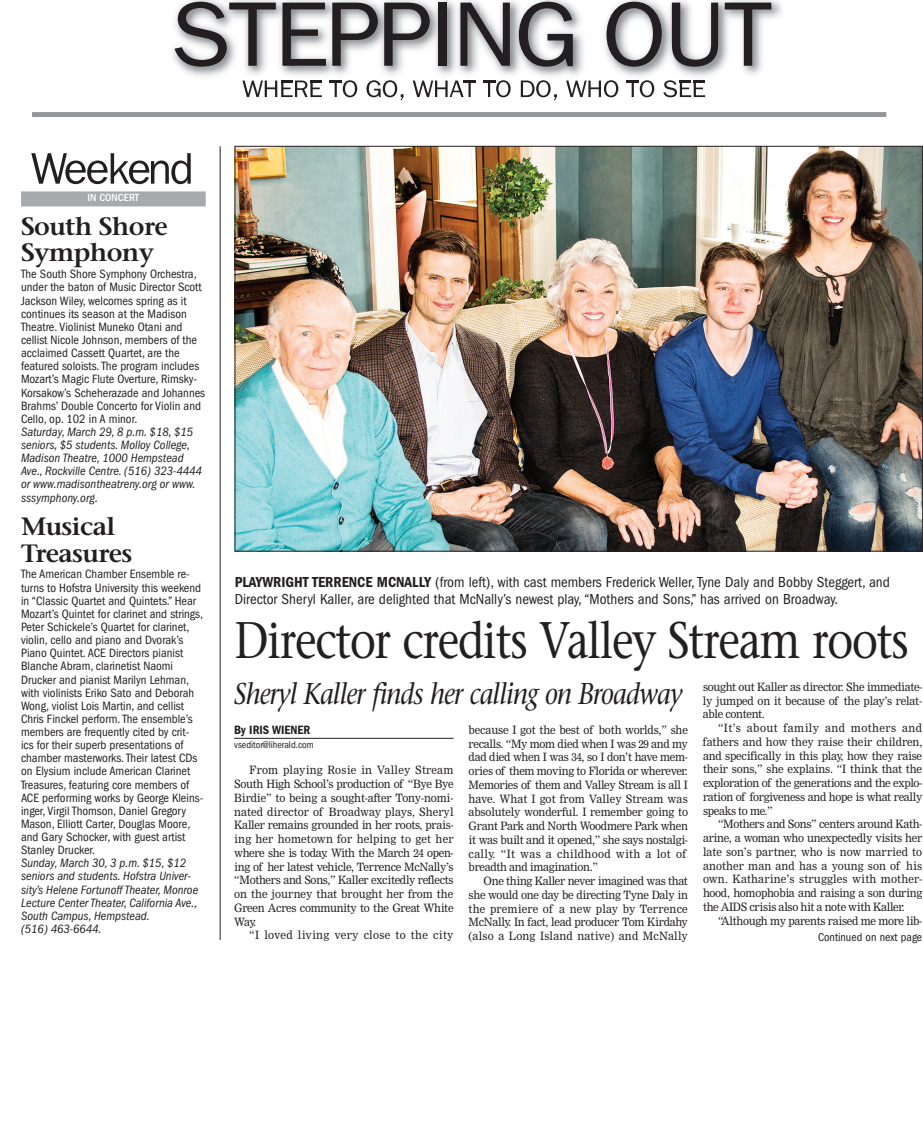
<style>
.page{position:relative;width:923px;height:1148px;background:#fff}
.page>*{position:absolute;margin:0;border:0;box-sizing:border-box;transform-origin:0 0}
.t1{font:51.25px "Stone Serif";letter-spacing:-.03em;color:#231f20;scale:.85 1}
.t2{font:italic 30px "Stone Serif";letter-spacing:-.03em;color:#231f20;scale:.85 1}
.t3{font:600 25px/26.2px "Stone Serif";letter-spacing:-.025em;color:#231f20}
.t4{font:condensed 15px/16.2px "Franklin Gothic";color:#231f20}
.t5{font:condensed 12.5px/13.1px "Franklin Gothic";color:#231f20}
.t6{font:italic condensed 12.5px/13.1px "Franklin Gothic";color:#231f20}
.t7{font:600 condensed 12.5px "Franklin Gothic";color:#231f20}
.t8{font:condensed 11.88px "Franklin Gothic";color:#231f20}
.t9{font:11.25px/13.8px "Nimrod";letter-spacing:-.03em;color:#231f20;text-align:justify;scale:.95 1}
.t10{font:11.25px "Nimrod";letter-spacing:.025em;color:#231f20;scale:.95 1}
.t11{font:500 condensed 10.75px "Franklin Gothic";color:#fff;scale:1.05 1}
.t12{font:condensed 10px "Franklin Gothic";color:#231f20}
.s1{font-weight:600}
</style>
<div class="page">
<div style="left:21px;top:191px;width:185px;height:12px;background:#a8a9ad"></div>
<div style="left:21px;top:201px;width:185px;height:5px;background:#a8a9ad"></div>
<hr style="left:32px;top:112px;width:854px;height:4px;background:#939598">
<img style="left:172px;top:0;width:610px;height:82px">
<svg style="left:242px;top:81px;width:80px;height:16px"></svg>
<svg style="left:329px;top:80px;width:28px;height:17px"></svg>
<svg style="left:366px;top:80px;width:37px;height:20px"></svg>
<svg style="left:412px;top:81px;width:63px;height:16px"></svg>
<svg style="left:483px;top:80px;width:27px;height:17px"></svg>
<svg style="left:521px;top:80px;width:36px;height:20px"></svg>
<svg style="left:566px;top:80px;width:52px;height:17px"></svg>
<svg style="left:626px;top:80px;width:28px;height:17px"></svg>
<svg style="left:663px;top:80px;width:42px;height:17px"></svg>
<svg style="left:174px;top:2px;width:102px;height:65px"></svg>
<svg style="left:282px;top:3px;width:44px;height:63px"></svg>
<svg style="left:332px;top:3px;width:46px;height:63px"></svg>
<svg style="left:384px;top:3px;width:46px;height:63px"></svg>
<div style="left:438px;top:3px;width:8px;height:63px;background:#231f20"></div>
<svg style="left:460px;top:3px;width:50px;height:63px"></svg>
<svg style="left:519px;top:2px;width:54px;height:65px"></svg>
<svg style="left:606px;top:2px;width:55px;height:65px"></svg>
<svg style="left:671px;top:3px;width:47px;height:64px"></svg>
<svg style="left:724px;top:3px;width:47px;height:63px"></svg>
<hr style="left:220px;top:146px;width:1px;height:794px;background:#231f20">
<hr style="left:234px;top:738px;width:219px;height:1px;background:#231f20">
<svg style="left:31px;top:153px;width:159px;height:31px"></svg>
<img style="left:237px;top:148px;width:683px;height:401px">
<p class="t11" style="left:87px;top:192px;width:51px">IN CONCERT</p>
<h3 class="t3" style="left:21px;top:213px;width:148px">South Shore<br>Symphony</h3>
<p class="t5" style="left:21px;top:268px;width:186px">The South Shore Symphony Orchestra, under the baton of Music Director Scott Jackson Wiley, welcomes spring as it continues its season at the Madison Theatre. Violinist Muneko Otani and cellist Nicole Johnson, members of the acclaimed Cassett Quartet, are the featured soloists. The program includes Mozart’s Magic Flute Overture, Rimsky-Korsakow’s Scheherazade and Johannes Brahms’ Double Concerto for Violin and Cello, op. 102 in A minor.</p>
<p class="t6" style="left:21px;top:425px;width:182px">Saturday, March 29, 8 p.m. $18, $15 seniors, $5 students. Molloy College, Madison Theatre, 1000 Hempstead Ave., Rockville Centre. (516) 323-4444 or www.madisontheatreny.org or www. sssymphony.org.</p>
<h3 class="t3" style="left:21px;top:513px;width:113px">Musical<br>Treasures</h3>
<p class="t5" style="left:21px;top:568px;width:184px">The American Chamber Ensemble re&shy;turns to Hofstra University this weekend in “Classic Quartet and Quintets.” Hear Mozart’s Quintet for clarinet and strings, Peter Schickele’s Quartet for clarinet, violin, cello and piano and Dvorak’s Piano Quintet. ACE Directors pianist Blanche Abram, clarinetist Naomi Drucker and pianist Marilyn Lehman, with violinists Eriko Sato and Deborah Wong, violist Lois Martin, and cellist Chris Finckel perform. The ensemble’s members are frequently cited by crit&shy;ics for their superb presentations of chamber masterworks. Their latest CDs on Elysium include American Clarinet Treasures, featuring core members of ACE performing works by George Kleins&shy;inger, Virgil Thomson, Daniel Gregory Mason, Elliott Carter, Douglas Moore, and Gary Schocker, with guest artist Stanley Drucker.</p>
<p class="t6" style="left:21px;top:856px;width:179px">Sunday, March 30, 3 p.m. $15, $12 seniors and students. Hofstra Univer&shy;sity’s Helene Fortunoff Theater, Monroe<br>Lecture Center Theater, California Ave.,<br>South Campus, Hempstead.<br>(516) 463-6644.</p>
<h3 class="t4" style="left:235px;top:574px;width:656px"><span class="s1">PLAYWRIGHT TERRENCE MCNALLY</span> (from left), with cast members Frederick Weller, Tyne Daly and Bobby Steggert, and<br>Director Sheryl Kaller, are delighted that McNally’s newest play, “Mothers and Sons,” has arrived on Broadway.</h3>
<h1 class="t1" style="left:234px;top:609px;width:795px">Director credits Valley Stream roots</h1>
<h2 class="t2" style="left:234px;top:676px;width:528px">Sheryl Kaller finds her calling on Broadway</h2>
<p class="t9" style="left:703px;top:680px;width:232px">sought out Kaller as director. She immediate&shy;ly jumped on it because of the play’s relat&shy;able content.</p>
<p class="t9" style="left:703px;top:721px;width:232px;text-indent:15px">“It’s about family and mothers and fathers and how they raise their children, and specifically in this play, how they raise their sons,” she explains. “I think that the exploration of the generations and the explo&shy;ration of forgiveness and hope is what really speaks to me.”</p>
<p class="t9" style="left:703px;top:817px;width:232px;text-indent:15px">“Mothers and Sons” centers around Kath&shy;arine, a woman who unexpectedly visits her late son’s partner, who is now married to another man and has a young son of his own. Katharine’s struggles with mother&shy;hood, homophobia and raising a son during the AIDS crisis also hit a note with Kaller.</p>
<p class="t9" style="left:718px;top:913px;width:216px">“Although my parents raised me more lib-</p>
<p class="t9" style="left:468px;top:723px;width:232px;text-align:left">because I got the best of both worlds,” she recalls. “My mom died when I was 29 and my dad died when I was 34, so I don’t have mem&shy;ories of them moving to Florida or wherever.<br>Memories of them and Valley Stream is all I have. What I got from Valley Stream was absolutely wonderful. I remember going to Grant Park and North Woodmere Park when it was built and it opened,” she says nostalgi&shy;cally. “It was a childhood with a lot of breadth and imagination.”</p>
<p class="t9" style="left:468px;top:874px;width:232px;text-indent:15px">One thing Kaller never imagined was that she would one day be directing Tyne Daly in the premiere of a new play by Terrence McNally. In fact, lead producer Tom Kirdahy (also a Long Island native) and McNally</p>
<p class="t7" style="left:234px;top:723px;width:77px">BY IRIS WIENER</p>
<p class="t12" style="left:234px;top:739px;width:81px">vseditor@liherald.com</p>
<p class="t9" style="left:234px;top:763px;width:232px;text-indent:15px">From playing Rosie in Valley Stream South High School’s production of “Bye Bye Birdie” to being a sought-after Tony-nomi&shy;nated director of Broadway plays, Sheryl Kaller remains grounded in her roots, prais&shy;ing her hometown for helping to get her where she is today. With the March 24 open&shy;ing of her latest vehicle, Terrence McNally’s “Mothers and Sons,” Kaller excitedly reflects on the journey that brought her from the Green Acres community to the Great White Way.</p>
<p class="t10" style="left:249px;top:928px;width:217px">“I loved living very close to the city</p>
<p class="t8" style="left:818px;top:930px;width:105px">Continued on next page</p>
</div>
